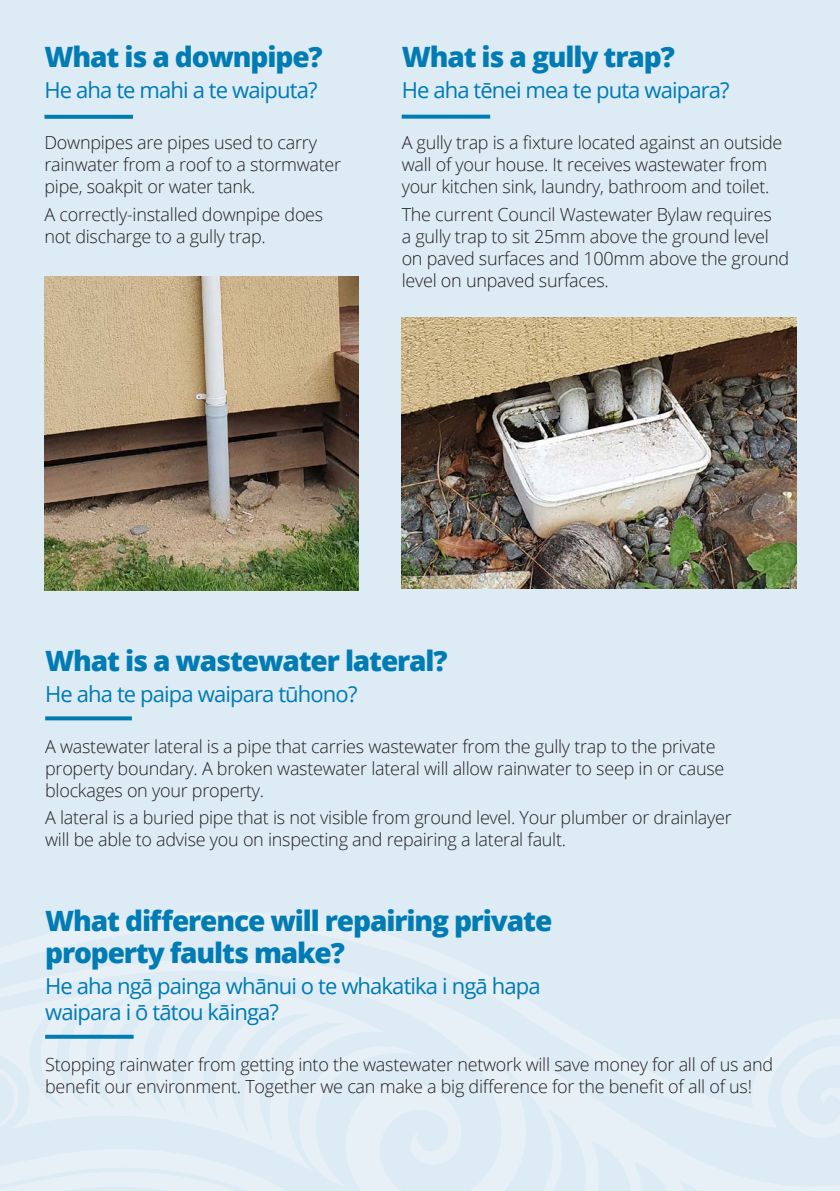
<style>
.page{position:relative;width:840px;height:1191px;background:#fff}
.page>*{position:absolute;margin:0;border:0;box-sizing:border-box;transform-origin:0 0}
.t1{font:800 28px/32px "Open Sans";letter-spacing:-.04em;color:#007bb3}
.t2{font:22px/26px "Open Sans";letter-spacing:-.04em;color:#007bb3}
.t3{font:300 18px/22px "Open Sans";letter-spacing:-.015em;color:#231f20}
</style>
<div class="page">
<div style="left:0;top:0;width:839px;height:1191px;background:#ddebf5"></div>
<svg style="left:45px;top:716px;width:87px;height:4px"></svg>
<svg style="left:45px;top:1034px;width:89px;height:4px"></svg>
<img style="left:44px;top:276px;width:314px;height:314px">
<svg style="left:44px;top:115px;width:89px;height:4px"></svg>
<img style="left:401px;top:318px;width:394px;height:270px">
<svg style="left:401px;top:115px;width:89px;height:4px"></svg>
<p class="t1" style="left:44px;top:39px;width:279px">What is a downpipe?</p>
<p class="t2" style="left:44px;top:77px;width:274px">He aha te mahi a te waiputa?</p>
<p class="t3" style="left:44px;top:131px;width:298px">Downpipes are pipes used to carry rainwater from a roof to a stormwater pipe, soakpit or water tank.</p>
<p class="t3" style="left:44px;top:202px;width:280px">A correctly-installed downpipe does not discharge to a gully trap.</p>
<p class="t1" style="left:401px;top:39px;width:274px">What is a gully trap?</p>
<p class="t2" style="left:401px;top:77px;width:329px">He aha tēnei mea te puta waipara?</p>
<p class="t3" style="left:401px;top:131px;width:382px">A gully trap is a fixture located against an outside wall of your house. It receives wastewater from your kitchen sink, laundry, bathroom and toilet.</p>
<p class="t3" style="left:401px;top:202px;width:389px">The current Council Wastewater Bylaw requires<br>a gully trap to sit 25mm above the ground level on paved surfaces and 100mm above the ground level on unpaved surfaces.</p>
<p class="t1" style="left:45px;top:643px;width:404px">What is a wastewater lateral?</p>
<p class="t2" style="left:45px;top:680px;width:314px">He aha te paipa waipara tūhono?</p>
<p class="t3" style="left:45px;top:734px;width:680px">A wastewater lateral is a pipe that carries wastewater from the gully trap to the private property boundary. A broken wastewater lateral will allow rainwater to seep in or cause blockages on your property.</p>
<p class="t3" style="left:45px;top:806px;width:687px">A lateral is a buried pipe that is not visible from ground level. Your plumber or drainlayer will be able to advise you on inspecting and repairing a lateral fault.</p>
<p class="t1" style="left:45px;top:903px;width:508px">What difference will repairing private property faults make?</p>
<p class="t2" style="left:45px;top:973px;width:496px">He aha ngā painga whānui o te whakatika i ngā hapa waipara i ō tātou kāinga?</p>
<p class="t3" style="left:45px;top:1052px;width:729px">Stopping rainwater from getting into the wastewater network will save money for all of us and benefit our environment. Together we can make a big difference for the benefit of all of us!</p>
</div>
